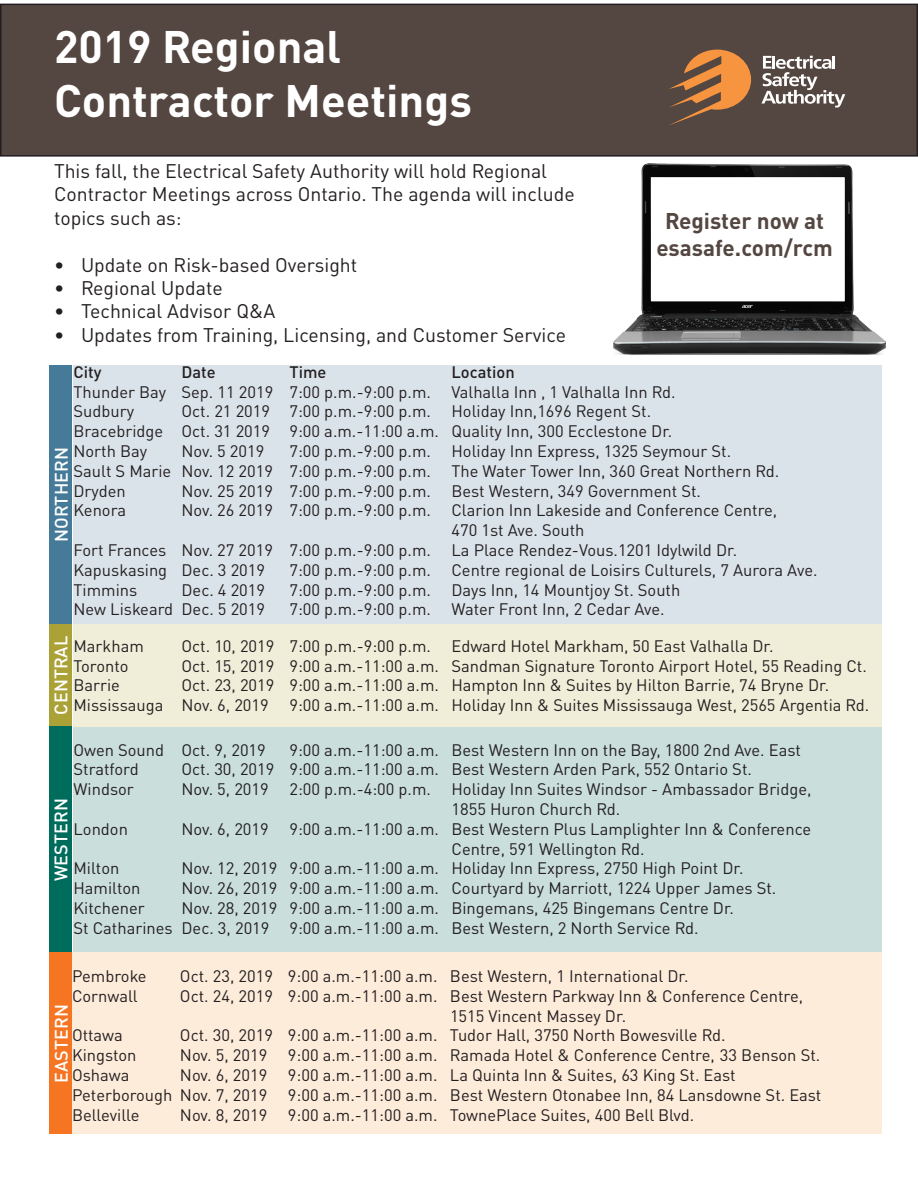
<style>
.page{position:relative;width:918px;height:1188px;background:#fff}
.page>*{position:absolute;margin:0;border:0;box-sizing:border-box;transform-origin:0 0}
.t1{font:700 45px/54px "DIN Pro";color:#fff}
.t2{font:700 22.5px "DIN Pro";color:#544640}
.t3{font:19.5px/23.4px "DIN Pro";color:#231f20}
.t4{font:500 18px "DIN Pro";color:#fff}
.t5{font:16.5px/19.8px "DIN Pro";color:#231f20;text-align:center}
.t6{font:500 16.5px "DIN Pro";color:#231f20}
</style>
<div class="page">
<div style="left:1px;top:4px;width:916px;height:152px;background:#544640"></div>
<div style="left:0;top:4px;width:918px;height:153px;border:2px solid #231f20"></div>
<svg style="left:669px;top:50px;width:82px;height:75px"></svg>
<svg style="left:761px;top:56px;width:84px;height:52px"></svg>
<img style="left:614px;top:164px;width:272px;height:191px">
<div style="left:74px;top:365px;width:808px;height:259px;background:#dbe3ea"></div>
<div style="left:74px;top:727px;width:808px;height:226px;background:#cadedc"></div>
<div style="left:74px;top:624px;width:808px;height:103px;background:#f0eed9"></div>
<div style="left:72px;top:953px;width:810px;height:181px;background:#feecdb"></div>
<div style="left:49px;top:365px;width:23px;height:259px;background:#457b98"></div>
<div style="left:49px;top:624px;width:23px;height:103px;background:#aba237"></div>
<div style="left:49px;top:727px;width:23px;height:226px;background:#006c5c"></div>
<div style="left:49px;top:953px;width:23px;height:181px;background:#f57523"></div>
<p class="t1" style="left:54px;top:15px;width:419px">2019 Regional<br>Contractor Meetings</p>
<p class="t3" style="left:54px;top:157px;width:522px">This fall, the Electrical Safety Authority will hold Regional<br>Contractor Meetings across Ontario. The agenda will include topics such as:</p>
<p class="t3" style="left:54px;top:251px;width:305px">• Update on Risk-based Oversight</p>
<p class="t3" style="left:54px;top:274px;width:170px">• Regional Update</p>
<p class="t3" style="left:54px;top:298px;width:223px">• Technical Advisor Q&amp;A</p>
<p class="t3" style="left:54px;top:321px;width:514px">• Updates from Training, Licensing, and Customer Service</p>
<p class="t2" style="left:665px;top:202px;width:160px">Register now at</p>
<p class="t2" style="left:656px;top:229px;width:178px">esasafe.com/rcm</p>
<p class="t6" style="left:74px;top:359px;width:30px">City</p>
<p class="t6" style="left:182px;top:359px;width:36px">Date</p>
<p class="t6" style="left:290px;top:359px;width:38px">Time</p>
<p class="t6" style="left:452px;top:359px;width:65px">Location</p>
<p class="t5" style="left:74px;top:380px;width:604px">Thunder Bay Sep. 11 2019 7:00 p.m.-9:00 p.m. Valhalla Inn , 1 Valhalla Inn Rd.</p>
<p class="t5" style="left:74px;top:400px;width:62px">Sudbury</p>
<p class="t5" style="left:181px;top:400px;width:471px">Oct. 21 2019 7:00 p.m.-9:00 p.m. Holiday Inn,1696 Regent St.</p>
<p class="t5" style="left:74px;top:420px;width:600px">Bracebridge Oct. 31 2019 9:00 a.m.-11:00 a.m. Quality Inn, 300 Ecclestone Dr.</p>
<p class="t5" style="left:74px;top:440px;width:75px">North Bay</p>
<p class="t5" style="left:181px;top:440px;width:84px">Nov. 5 2019</p>
<p class="t5" style="left:289px;top:440px;width:443px">7:00 p.m.-9:00 p.m. Holiday Inn Express, 1325 Seymour St.</p>
<p class="t5" style="left:74px;top:459px;width:707px">Sault S Marie Nov. 12 2019 7:00 p.m.-9:00 p.m. The Water Tower Inn, 360 Great Northern Rd.</p>
<p class="t5" style="left:74px;top:479px;width:54px">Dryden</p>
<p class="t5" style="left:181px;top:479px;width:521px">Nov. 25 2019 7:00 p.m.-9:00 p.m. Best Western, 349 Government St.</p>
<p class="t5" style="left:74px;top:499px;width:54px">Kenora</p>
<p class="t5" style="left:181px;top:499px;width:597px">Nov. 26 2019 7:00 p.m.-9:00 p.m. Clarion Inn Lakeside and Conference Centre,</p>
<p class="t5" style="left:452px;top:519px;width:134px">470 1st Ave. South</p>
<p class="t5" style="left:74px;top:539px;width:665px">Fort Frances Nov. 27 2019 7:00 p.m.-9:00 p.m. La Place Rendez-Vous.1201 Idylwild Dr.</p>
<p class="t5" style="left:74px;top:558px;width:193px">Kapuskasing Dec. 3 2019</p>
<p class="t5" style="left:289px;top:558px;width:530px">7:00 p.m.-9:00 p.m. Centre regional de Loisirs Culturels, 7 Aurora Ave.</p>
<p class="t5" style="left:74px;top:578px;width:65px">Timmins</p>
<p class="t5" style="left:181px;top:578px;width:85px">Dec. 4 2019</p>
<p class="t5" style="left:289px;top:578px;width:392px">7:00 p.m.-9:00 p.m. Days Inn, 14 Mountjoy St. South</p>
<p class="t5" style="left:74px;top:598px;width:193px">New Liskeard Dec. 5 2019</p>
<p class="t5" style="left:289px;top:598px;width:377px">7:00 p.m.-9:00 p.m. Water Front Inn, 2 Cedar Ave.</p>
<p class="t4" style="left:47px;top:542px;width:96px;rotate:-90deg">NORTHERN</p>
<p class="t4" style="left:46px;top:715px;width:80px;rotate:-90deg">CENTRAL</p>
<p class="t5" style="left:74px;top:634px;width:72px">Markham</p>
<p class="t5" style="left:181px;top:634px;width:594px">Oct. 10, 2019 7:00 p.m.-9:00 p.m. Edward Hotel Markham, 50 East Valhalla Dr.</p>
<p class="t5" style="left:74px;top:654px;width:57px">Toronto</p>
<p class="t5" style="left:181px;top:654px;width:687px">Oct. 15, 2019 9:00 a.m.-11:00 a.m. Sandman Signature Toronto Airport Hotel, 55 Reading Ct.</p>
<p class="t5" style="left:74px;top:674px;width:48px">Barrie</p>
<p class="t5" style="left:181px;top:674px;width:649px">Oct. 23, 2019 9:00 a.m.-11:00 a.m. Hampton Inn &amp; Suites by Hilton Barrie, 74 Bryne Dr.</p>
<p class="t5" style="left:74px;top:694px;width:197px">Mississauga Nov. 6, 2019</p>
<p class="t5" style="left:289px;top:694px;width:581px">9:00 a.m.-11:00 a.m. Holiday Inn &amp; Suites Mississauga West, 2565 Argentia Rd.</p>
<p class="t5" style="left:74px;top:738px;width:194px">Owen Sound Oct. 9, 2019</p>
<p class="t5" style="left:289px;top:738px;width:513px">9:00 a.m.-11:00 a.m. Best Western Inn on the Bay, 1800 2nd Ave. East</p>
<p class="t5" style="left:74px;top:758px;width:67px">Stratford</p>
<p class="t5" style="left:181px;top:758px;width:572px">Oct. 30, 2019 9:00 a.m.-11:00 a.m. Best Western Arden Park, 552 Ontario St.</p>
<p class="t5" style="left:74px;top:778px;width:62px">Windsor</p>
<p class="t5" style="left:181px;top:778px;width:89px">Nov. 5, 2019</p>
<p class="t5" style="left:289px;top:778px;width:524px">2:00 p.m.-4:00 p.m. Holiday Inn Suites Windsor - Ambassador Bridge,</p>
<p class="t5" style="left:452px;top:797px;width:170px">1855 Huron Church Rd.</p>
<p class="t5" style="left:74px;top:817px;width:56px">London</p>
<p class="t5" style="left:181px;top:817px;width:89px">Nov. 6, 2019</p>
<p class="t5" style="left:289px;top:817px;width:523px">9:00 a.m.-11:00 a.m. Best Western Plus Lamplighter Inn &amp; Conference<br>Centre, 591 Wellington Rd.</p>
<p class="t5" style="left:74px;top:857px;width:47px">Milton</p>
<p class="t5" style="left:181px;top:857px;width:564px">Nov. 12, 2019 9:00 a.m.-11:00 a.m. Holiday Inn Express, 2750 High Point Dr.</p>
<p class="t5" style="left:74px;top:877px;width:69px">Hamilton</p>
<p class="t5" style="left:181px;top:877px;width:596px">Nov. 26, 2019 9:00 a.m.-11:00 a.m. Courtyard by Marriott, 1224 Upper James St.</p>
<p class="t5" style="left:74px;top:896px;width:73px">Kitchener</p>
<p class="t5" style="left:181px;top:896px;width:554px">Nov. 28, 2019 9:00 a.m.-11:00 a.m. Bingemans, 425 Bingemans Centre Dr.</p>
<p class="t5" style="left:74px;top:916px;width:627px">St Catharines Dec. 3, 2019 9:00 a.m.-11:00 a.m. Best Western, 2 North Service Rd.</p>
<p class="t4" style="left:46px;top:881px;width:84px;rotate:-90deg">WESTERN</p>
<p class="t5" style="left:72px;top:964px;width:76px">Pembroke</p>
<p class="t5" style="left:180px;top:964px;width:510px">Oct. 23, 2019 9:00 a.m.-11:00 a.m. Best Western, 1 International Dr.</p>
<p class="t5" style="left:72px;top:984px;width:67px">Cornwall</p>
<p class="t5" style="left:180px;top:984px;width:625px">Oct. 24, 2019 9:00 a.m.-11:00 a.m. Best Western Parkway Inn &amp; Conference Centre,</p>
<p class="t5" style="left:450px;top:1004px;width:178px">1515 Vincent Massey Dr.</p>
<p class="t5" style="left:72px;top:1024px;width:52px">Ottawa</p>
<p class="t5" style="left:180px;top:1024px;width:547px">Oct. 30, 2019 9:00 a.m.-11:00 a.m. Tudor Hall, 3750 North Bowesville Rd.</p>
<p class="t5" style="left:72px;top:1044px;width:66px">Kingston</p>
<p class="t5" style="left:180px;top:1044px;width:89px">Nov. 5, 2019</p>
<p class="t5" style="left:288px;top:1044px;width:534px">9:00 a.m.-11:00 a.m. Ramada Hotel &amp; Conference Centre, 33 Benson St.</p>
<p class="t5" style="left:72px;top:1063px;width:59px">Oshawa</p>
<p class="t5" style="left:180px;top:1063px;width:89px">Nov. 6, 2019</p>
<p class="t5" style="left:288px;top:1063px;width:449px">9:00 a.m.-11:00 a.m. La Quinta Inn &amp; Suites, 63 King St. East</p>
<p class="t5" style="left:72px;top:1083px;width:197px">Peterborough Nov. 7, 2019</p>
<p class="t5" style="left:288px;top:1083px;width:535px">9:00 a.m.-11:00 a.m. Best Western Otonabee Inn, 84 Lansdowne St. East</p>
<p class="t5" style="left:72px;top:1103px;width:69px">Belleville</p>
<p class="t5" style="left:180px;top:1103px;width:89px">Nov. 8, 2019</p>
<p class="t5" style="left:288px;top:1103px;width:408px">9:00 a.m.-11:00 a.m. TownePlace Suites, 400 Bell Blvd.</p>
<p class="t4" style="left:47px;top:1083px;width:80px;rotate:-90deg">EASTERN</p>
</div>
